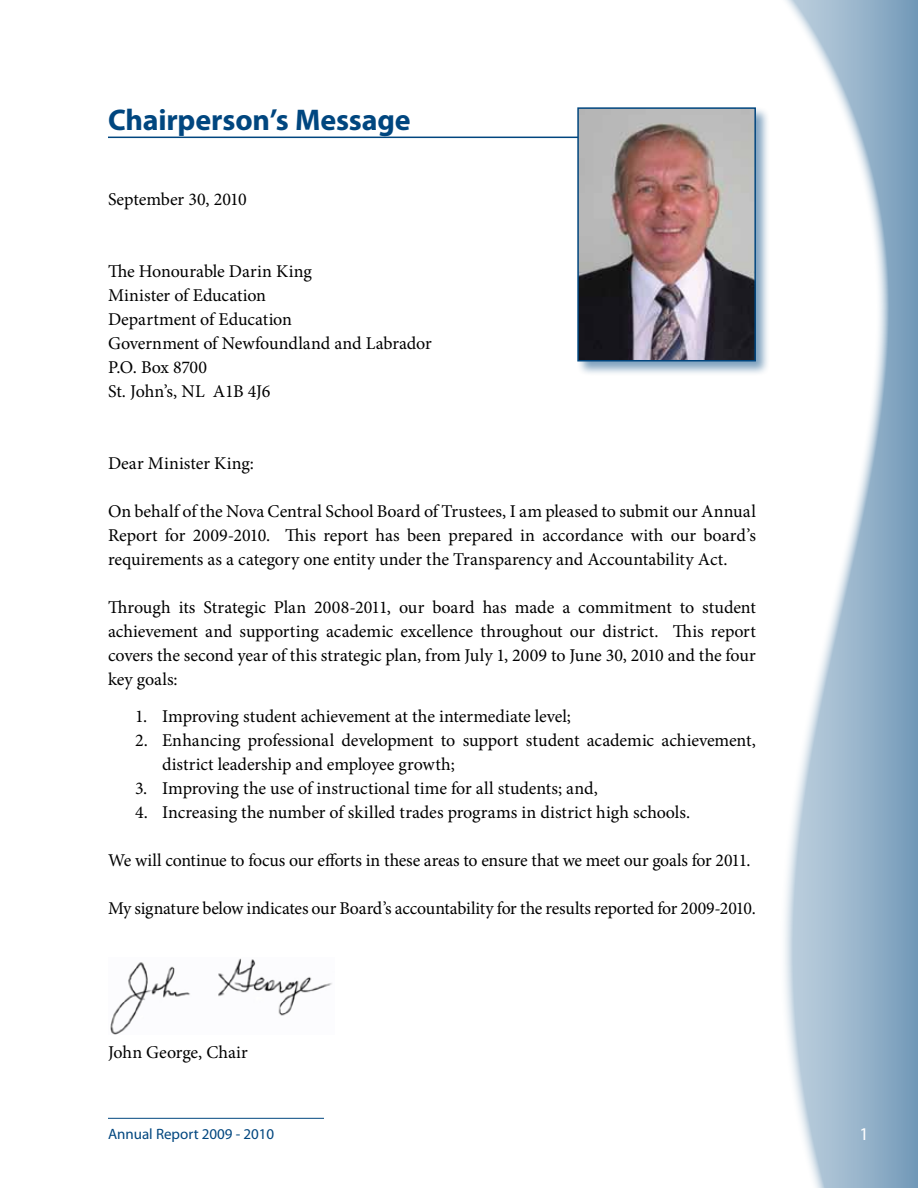
<style>
.page{position:relative;width:918px;height:1188px;background:#fff}
.page>*{position:absolute;margin:0;border:0;box-sizing:border-box;transform-origin:0 0}
.t1{font:700 30px "Myriad Pro";letter-spacing:-.005em;color:#00467f}
.t2{font:18px/24px "Minion Pro";letter-spacing:-.005em;color:#000}
.t3{font:18px "Myriad Pro";color:#fff}
.t4{font:15px "Myriad Pro";color:#00467f}
</style>
<div class="page">
<svg style="left:785px;top:0;width:133px;height:1188px"></svg>
<hr style="left:108px;top:1118px;width:216px;height:1px;background:#00467f">
<hr style="left:108px;top:137px;width:648px;height:1px;background:#00467f">
<img style="left:110px;top:958px;width:222px;height:76px">
<div style="left:576px;top:106px;width:195px;height:270px;background:#00467f;opacity:.5"></div>
<img style="left:580px;top:110px;width:173px;height:249px">
<div style="left:577px;top:107px;width:179px;height:255px;border:2px solid #00467f"></div>
<h1 class="t1" style="left:108px;top:100px;width:304px">Chairperson’s Message</h1>
<p class="t2" style="left:108px;top:187px;width:140px">September 30, 2010</p>
<p class="t2" style="left:108px;top:259px;width:325px">The Honourable Darin King<br>Minister of Education<br>Department of Education<br>Government of Newfoundland and Labrador<br>P.O. Box 8700<br>St. John’s, NL A1B 4J6</p>
<p class="t2" style="left:108px;top:451px;width:147px">Dear Minister King:</p>
<p class="t2" style="left:108px;top:499px;width:649px;text-align:justify">On behalf of the Nova Central School Board of Trustees, I am pleased to submit our Annual Report for 2009-2010. This report has been prepared in accordance with our board’s requirements as a category one entity under the Transparency and Accountability Act.</p>
<p class="t2" style="left:108px;top:595px;width:649px;text-align:justify">Through its Strategic Plan 2008-2011, our board has made a commitment to student achievement and supporting academic excellence throughout our district. This report covers the second year of this strategic plan, from July 1, 2009 to June 30, 2010 and the four key goals:</p>
<p class="t2" style="left:135px;top:705px;width:437px">1. Improving student achievement at the intermediate level;</p>
<p class="t2" style="left:162px;top:729px;width:595px;text-indent:-27px">2. Enhancing professional development to support student academic achievement, district leadership and employee growth;</p>
<p class="t2" style="left:135px;top:777px;width:464px">3. Improving the use of instructional time for all students; and,</p>
<p class="t2" style="left:135px;top:801px;width:557px">4. Increasing the number of skilled trades programs in district high schools.</p>
<p class="t2" style="left:108px;top:849px;width:644px">We will continue to focus our efforts in these areas to ensure that we meet our goals for 2011.</p>
<p class="t2" style="left:108px;top:897px;width:649px">My signature below indicates our Board’s accountability for the results reported for 2009-2010.</p>
<p class="t2" style="left:108px;top:1041px;width:141px">John George, Chair</p>
<p class="t4" style="left:108px;top:1125px;width:168px">Annual Report 2009 - 2010</p>
<p class="t3" style="left:859px;top:1123px;width:11px">1</p>
</div>
